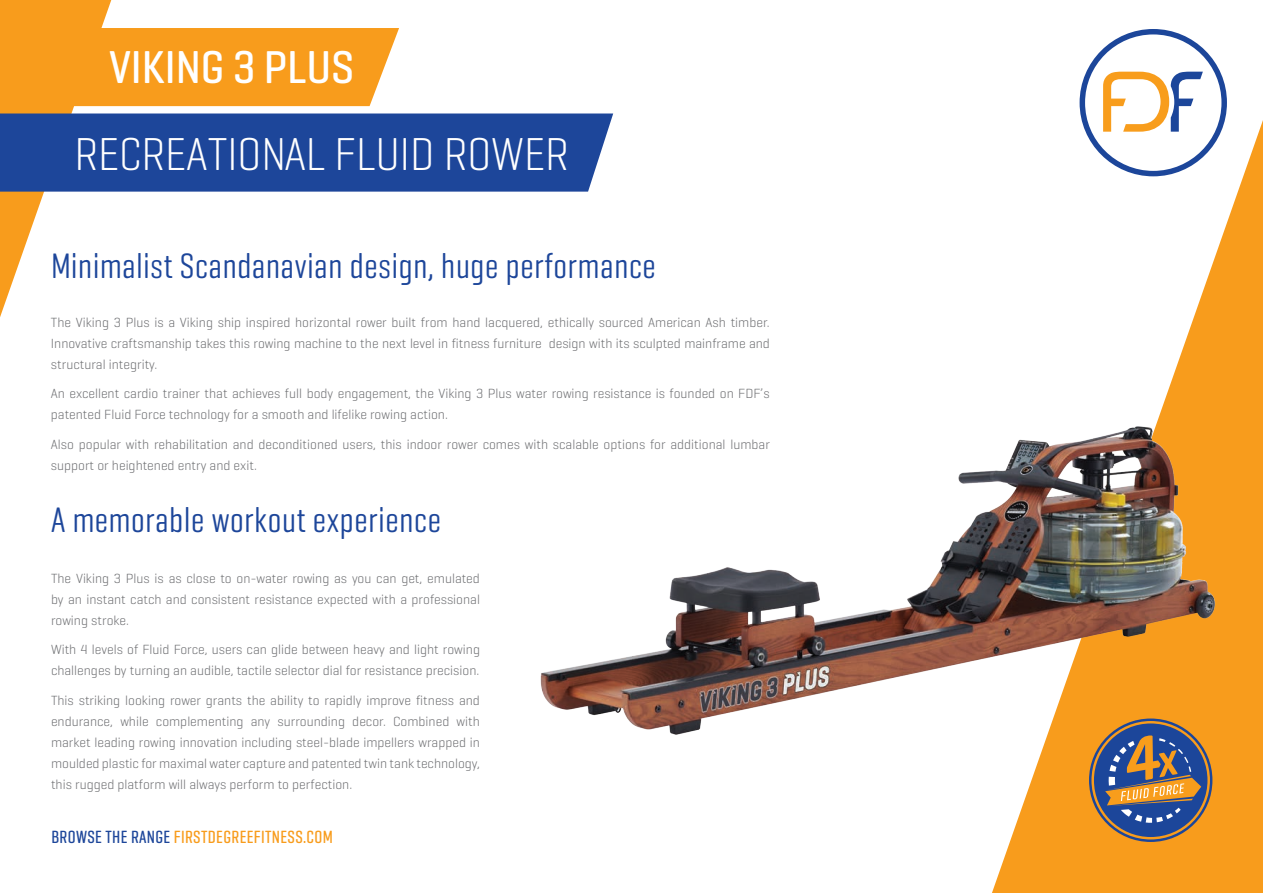
<style>
.page{position:relative;width:1263px;height:893px;background:#fff}
.page>*{position:absolute;margin:0;border:0;box-sizing:border-box;transform-origin:0 0}
.t1{font:46.95px "Geogrotesque Cond";color:#fff}
.t2{font:600 46.95px "Geogrotesque Cond";color:#fff}
.body_paragraph{font:500 36px "Geogrotesque Comp";letter-spacing:.02em;color:#1d469a}
.body_paragraph-2{font:600 18px "Geogrotesque Comp";letter-spacing:.02em;color:#f89c1c}
.body_paragraph-3{font:13.5px/21px "Geogrotesque";color:#6c6d70;text-align:justify}
.s1{color:#1d469a}
</style>
<div class="page">
<svg style="left:992px;top:120px;width:271px;height:773px"></svg>
<svg style="left:0;top:0;width:399px;height:317px"></svg>
<div style="left:0;top:113px;width:613px;height:79px;background:#1d469a"></div>
<svg style="left:1089px;top:790px;width:123px;height:52px;background:#8a7565"></svg>
<img style="left:540px;top:303px;width:703px;height:487px">
<svg style="left:1079px;top:29px;width:148px;height:147px"></svg>
<p class="t2" style="left:109px;top:38px;width:246px">VIKING 3 PLUS</p>
<p class="t1" style="left:74px;top:125px;width:496px">RECREATIONAL FLUID ROWER</p>
<p class="body_paragraph" style="left:51px;top:243px;width:606px">Minimalist Scandanavian design, huge performance</p>
<p class="body_paragraph-3" style="left:51px;top:311px;width:720px">The Viking 3 Plus is a Viking ship inspired horizontal rower built from hand lacquered, ethically sourced American Ash timber.<br>Innovative craftsmanship takes this rowing machine to the next level in fitness furniture design with its sculpted mainframe and structural integrity.</p>
<p class="body_paragraph-3" style="left:51px;top:383px;width:720px">An excellent cardio trainer that achieves full body engagement, the Viking 3 Plus water rowing resistance is founded on FDF’s patented Fluid Force technology for a smooth and lifelike rowing action.</p>
<p class="body_paragraph-3" style="left:51px;top:433px;width:720px">Also popular with rehabilitation and deconditioned users, this indoor rower comes with scalable options for additional lumbar support or heightened entry and exit.</p>
<p class="body_paragraph" style="left:51px;top:497px;width:391px">A memorable workout experience</p>
<p class="body_paragraph-3" style="left:51px;top:567px;width:430px">The Viking 3 Plus is as close to on-water rowing as you can get, emulated by an instant catch and consistent resistance expected with a professional rowing stroke.</p>
<p class="body_paragraph-3" style="left:51px;top:639px;width:430px">With 4 levels of Fluid Force, users can glide between heavy and light rowing challenges by turning an audible, tactile selector dial for resistance precision.</p>
<p class="body_paragraph-3" style="left:51px;top:689px;width:430px">This striking looking rower grants the ability to rapidly improve fitness and endurance, while complementing any surrounding decor. Combined with market leading rowing innovation including steel-blade impellers wrapped in moulded plastic for maximal water capture and patented twin tank technology, this rugged platform will always perform to perfection.</p>
<p class="body_paragraph-2" style="left:51px;top:825px;width:283px"><span class="s1">BROWSE THE RANGE</span> FIRSTDEGREEFITNESS.COM</p>
</div>
